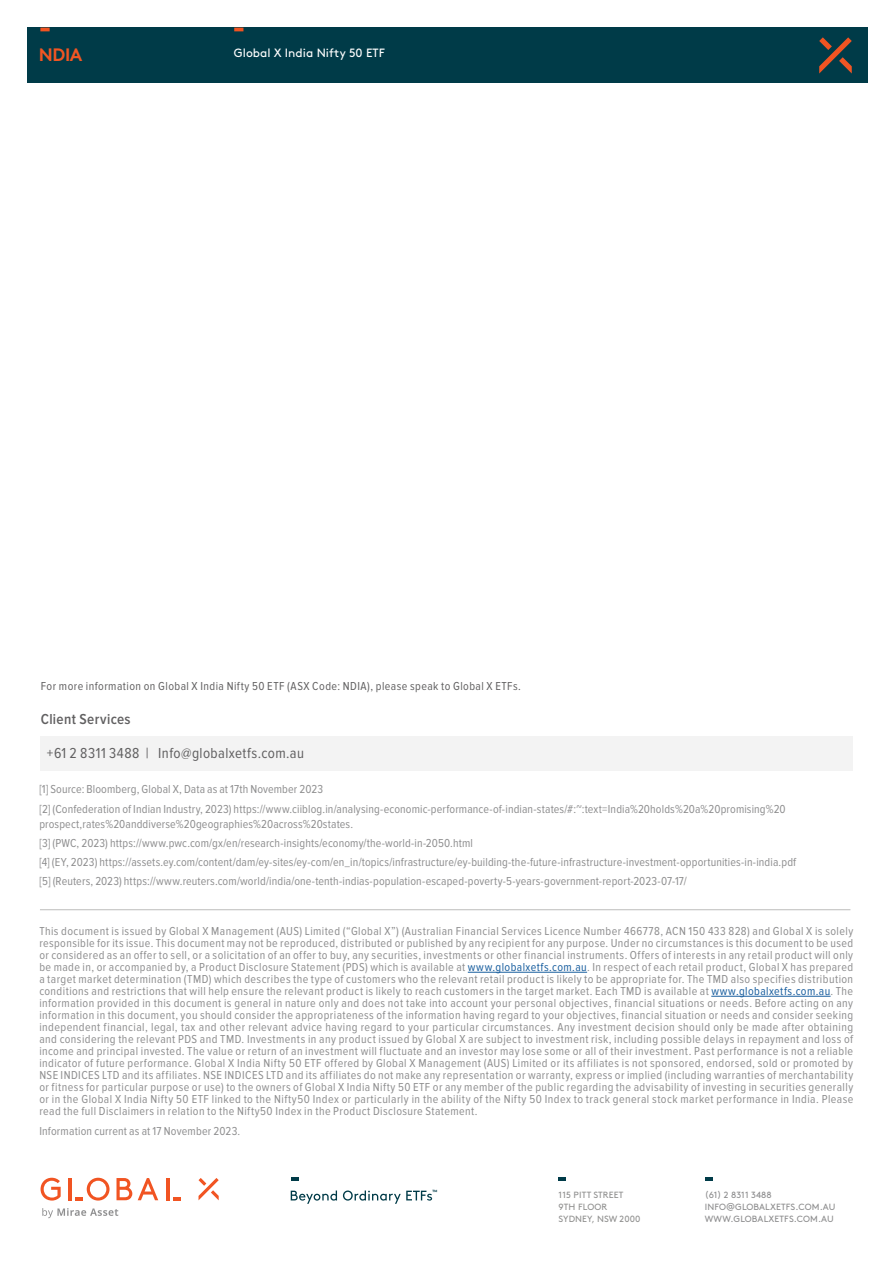
<style>
.page{position:relative;width:893px;height:1263px;background:#fff}
.page>*{position:absolute;margin:0;border:0;box-sizing:border-box;transform-origin:0 0}
.t1{font:700 18px "Brown Std";color:#f15623}
.t2{font:15px "Proxima Nova Cond";letter-spacing:.03em;color:#616061}
.t3{font:600 15px "Proxima Nova Cond";letter-spacing:.025em;color:#616061}
.t4{font:12px/12px "Proxima Nova Cond";letter-spacing:.01em;color:#8e8e8f}
.t5{font:12px "Proxima Nova Cond";letter-spacing:.035em;color:#616061}
.t6{font:12px "Brown Std";letter-spacing:.005em;color:#fff}
.t7{font:9px/12px "Brown Std";letter-spacing:.015em;color:#8e8e8f}
.t8{font:9px/12px "Brown Std";letter-spacing:.015em;color:#90908f}
.t9{font:700 6px "Brown Std";color:#003b48}
.s1{color:#175d9e}
</style>
<div class="page">
<div style="left:27px;top:28px;width:840px;height:55px;background:#003b48"></div>
<svg style="left:819px;top:37px;width:33px;height:37px"></svg>
<hr style="left:468px;top:972px;width:119px;height:1px;background:#175d9e">
<hr style="left:711px;top:996px;width:120px;height:1px;background:#175d9e">
<div style="left:41px;top:736px;width:812px;height:34px;background:#f3f3f3"></div>
<svg style="left:291px;top:1190px;width:46px;height:14px"></svg>
<svg style="left:343px;top:1190px;width:89px;height:14px"></svg>
<svg style="left:291px;top:1177px;width:8px;height:4px"></svg>
<svg style="left:705px;top:1177px;width:8px;height:4px"></svg>
<svg style="left:558px;top:1177px;width:8px;height:4px"></svg>
<svg style="left:116px;top:1178px;width:16px;height:22px"></svg>
<svg style="left:138px;top:1178px;width:20px;height:22px"></svg>
<svg style="left:199px;top:1178px;width:20px;height:22px"></svg>
<hr style="left:167px;top:1178px;width:3px;height:22px;background:#f15422">
<svg style="left:173px;top:1197px;width:8px;height:3px"></svg>
<svg style="left:41px;top:1178px;width:20px;height:22px"></svg>
<hr style="left:69px;top:1178px;width:3px;height:22px;background:#f15422">
<svg style="left:75px;top:1178px;width:35px;height:22px"></svg>
<svg style="left:42px;top:1208px;width:76px;height:10px"></svg>
<svg style="left:40px;top:28px;width:10px;height:3px"></svg>
<svg style="left:234px;top:28px;width:9px;height:3px"></svg>
<hr style="left:40px;top:909px;width:810px;height:1px;background:#bcbdbb">
<h1 class="t1" style="left:39px;top:44px;width:45px">NDIA</h1>
<p class="t6" style="left:234px;top:46px;width:152px">Global X India Nifty 50 ETF</p>
<p class="t5" style="left:41px;top:679px;width:482px">For more information on Global X India Nifty 50 ETF (ASX Code: NDIA), please speak to Global X ETFs.</p>
<p class="t3" style="left:41px;top:712px;width:91px">Client Services</p>
<p class="t2" style="left:47px;top:744px;width:259px">+61 2 8311 3488 | Info@globalxetfs.com.au</p>
<p class="t4" style="left:39px;top:780px;width:748px;line-height:19.2px">[1] Source: Bloomberg, Global X, Data as at 17th November 2023<br>[2] (Confederation of Indian Industry, 2023) https://www.ciiblog.in/analysing-economic-performance-of-indian-states/#:~:text=India%20holds%20a%20promising%20</p>
<p class="t4" style="left:39px;top:814px;width:758px;line-height:19.2px">prospect,rates%20anddiverse%20geographies%20across%20states.<br>[3] (PWC, 2023) https://www.pwc.com/gx/en/research-insights/economy/the-world-in-2050.html<br>[4] (EY, 2023) https://assets.ey.com/content/dam/ey-sites/ey-com/en_in/topics/infrastructure/ey-building-the-future-infrastructure-investment-opportunities-in-india.pdf [5] (Reuters, 2023) https://www.reuters.com/world/india/one-tenth-indias-population-escaped-poverty-5-years-government-report-2023-07-17/</p>
<p class="t4" style="left:39px;top:925px;width:816px;text-align:justify">This document is issued by Global X Management (AUS) Limited (“Global X”) (Australian Financial Services Licence Number 466778, ACN 150 433 828) and Global X is solely responsible for its issue. This document may not be reproduced, distributed or published by any recipient for any purpose. Under no circumstances is this document to be used or considered as an offer to sell, or a solicitation of an offer to buy, any securities, investments or other financial instruments. Offers of interests in any retail product will only be made in, or accompanied by, a Product Disclosure Statement (PDS) which is available at <span class="s1">www.globalxetfs.com.au</span>. In respect of each retail product, Global X has prepared a target market determination (TMD) which describes the type of customers who the relevant retail product is likely to be appropriate for. The TMD also specifies distribution conditions and restrictions that will help ensure the relevant product is likely to reach customers in the target market. Each TMD is available at <span class="s1">www.globalxetfs.com.au</span>. The information provided in this document is general in nature only and does not take into account your personal objectives, financial situations or needs. Before acting on any information in this document, you should consider the appropriateness of the information having regard to your objectives, financial situation or needs and consider seeking independent financial, legal, tax and other relevant advice having regard to your particular circumstances. Any investment decision should only be made after obtaining and considering the relevant PDS and TMD. Investments in any product issued by Global X are subject to investment risk, including possible delays in repayment and loss of income and principal invested. The value or return of an investment will fluctuate and an investor may lose some or all of their investment. Past performance is not a reliable indicator of future performance. Global X India Nifty 50 ETF offered by Global X Management (AUS) Limited or its affiliates is not sponsored, endorsed, sold or promoted by NSE INDICES LTD and its affiliates. NSE INDICES LTD and its affiliates do not make any representation or warranty, express or implied (including warranties of merchantability or fitness for particular purpose or use) to the owners of Global X India Nifty 50 ETF or any member of the public regarding the advisability of investing in securities generally or in the Global X India Nifty 50 ETF linked to the Nifty50 Index or particularly in the ability of the Nifty 50 Index to track general stock market performance in India. Please read the full Disclaimers in relation to the Nifty50 Index in the Product Disclosure Statement.</p>
<p class="t4" style="left:39px;top:1125px;width:202px">Information current as at 17 November 2023.</p>
<p class="t9" style="left:432px;top:1189px;width:7px">™</p>
<p class="t8" style="left:558px;top:1189px;width:83px">115 PITT STREET<br>9TH FLOOR<br>SYDNEY, NSW 2000</p>
<p class="t7" style="left:705px;top:1189px;width:132px">(61) 2 8311 3488<br>INFO@GLOBALXETFS.COM.AU<br>WWW.GLOBALXETFS.COM.AU</p>
</div>
